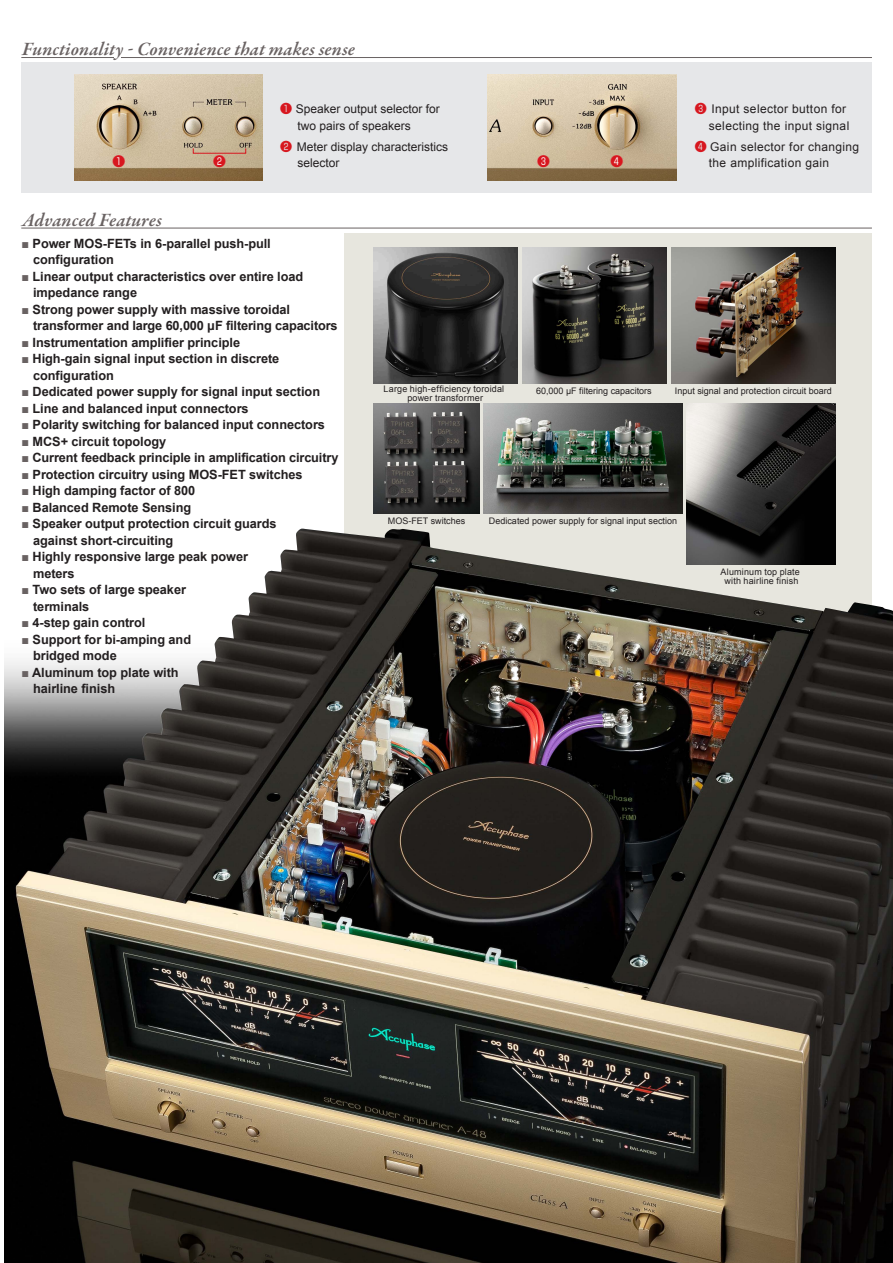
<style>
.page{position:relative;width:893px;height:1263px;background:#fff}
.page>*{position:absolute;margin:0;border:0;box-sizing:border-box;transform-origin:0 0}
.t1{font:25.5px "Arial";color:#fff}
.t2{font:italic 600 19.2px "Garamond Premr Pro";letter-spacing:.005em;color:#696262}
.t3{font:700 12.75px/16.5px "Arial";letter-spacing:-.005em;color:#231f20}
.t4{font:12px/16.5px "Arial";letter-spacing:.03em;color:#231f20;text-align:right}
.t5{font:12px/16.5px "Arial";color:#231f20}
.t6{font:9px "Arial";color:#231f20}
.t7{font:9px/9px "Arial";letter-spacing:.02em;color:#231f20;text-align:center}
.s1{font-family:"Shin Go Pro";font-size:12.75px;color:#d7171f}
.s2{font-family:"Shin Go Pro";color:#d7171f}
.s3{font-weight:400;color:#696262}
</style>
<div class="page">
<img style="left:4px;top:192px;width:889px;height:1071px">
<div style="left:344px;top:234px;width:528px;height:400px;background:#e7e6de"></div>
<img style="left:16px;top:529px;width:856px;height:734px">
<div style="left:21px;top:62px;width:851px;height:130px;background:#e6e7e9"></div>
<img style="left:687px;top:404px;width:148px;height:161px">
<img style="left:373px;top:404px;width:106px;height:109px">
<img style="left:484px;top:404px;width:198px;height:109px">
<img style="left:522px;top:247px;width:145px;height:136px">
<img style="left:671px;top:247px;width:164px;height:136px">
<img style="left:373px;top:247px;width:145px;height:136px">
<img style="left:74px;top:74px;width:189px;height:106px">
<img style="left:487px;top:74px;width:189px;height:106px">
<div style="left:193px;top:148px;width:53px;height:6px;border:1px solid #d7171f"></div>
<hr style="left:21px;top:228px;width:851px;height:1px;background:#696262">
<hr style="left:21px;top:57px;width:851px;height:1px;background:#696262">
<h2 class="t2" style="left:22px;top:37px;width:334px">Functionality ‒ Convenience that makes sense</h2>
<h1 class="t1" style="left:111px;top:143px;width:17px">●<span class="s1">❶</span></h1>
<h1 class="t1" style="left:212px;top:143px;width:17px">●<span class="s1">❷</span></h1>
<h2 class="t2" style="left:22px;top:208px;width:141px">Advanced Features</h2>
<p class="t5" style="left:297px;top:101px;width:144px;text-indent:-17px"><span class="s2">❶</span> Speaker output selector for two pairs of speakers</p>
<p class="t5" style="left:297px;top:139px;width:152px;text-indent:-17px"><span class="s2">❷</span> Meter display characteristics selector</p>
<h1 class="t1" style="left:536px;top:143px;width:17px">●<span class="s1">❸</span></h1>
<h1 class="t1" style="left:609px;top:143px;width:17px">●<span class="s1">❹</span></h1>
<p class="t4" style="left:695px;top:101px;width:156px"><span class="s2">❸</span> Input selector button for selecting the input signal</p>
<p class="t4" style="left:709px;top:139px;width:152px;text-align:left;text-indent:-14px"><span class="s2">❹</span> Gain selector for changing the amplification gain</p>
<p class="t3" style="left:33px;top:235px;width:239px;text-indent:-12px"><span class="s3">■</span> Power MOS-FETs in 6-parallel push-pull configuration</p>
<p class="t3" style="left:33px;top:268px;width:272px;text-indent:-12px"><span class="s3">■</span> Linear output characteristics over entire load impedance range</p>
<p class="t3" style="left:33px;top:301px;width:306px;text-indent:-12px"><span class="s3">■</span> Strong power supply with massive toroidal transformer and large 60,000 μF filtering capacitors</p>
<p class="t3" style="left:21px;top:334px;width:220px"><span class="s3">■</span> Instrumentation amplifier principle</p>
<p class="t3" style="left:33px;top:351px;width:248px;text-indent:-12px"><span class="s3">■</span> High-gain signal input section in discrete configuration</p>
<p class="t3" style="left:21px;top:384px;width:300px"><span class="s3">■</span> Dedicated power supply for signal input section</p>
<p class="t3" style="left:21px;top:400px;width:229px"><span class="s3">■</span> Line and balanced input connectors</p>
<p class="t3" style="left:21px;top:417px;width:305px"><span class="s3">■</span> Polarity switching for balanced input connectors</p>
<p class="t3" style="left:21px;top:433px;width:146px"><span class="s3">■</span> MCS+ circuit topology</p>
<p class="t3" style="left:21px;top:450px;width:318px"><span class="s3">■</span> Current feedback principle in amplification circuitry</p>
<p class="t3" style="left:21px;top:466px;width:283px"><span class="s3">■</span> Protection circuitry using MOS-FET switches</p>
<p class="t3" style="left:21px;top:483px;width:175px"><span class="s3">■</span> High damping factor of 800</p>
<p class="t3" style="left:21px;top:499px;width:171px"><span class="s3">■</span> Balanced Remote Sensing</p>
<p class="t3" style="left:33px;top:516px;width:245px;text-indent:-12px"><span class="s3">■</span> Speaker output protection circuit guards against short-circuiting</p>
<p class="t3" style="left:33px;top:549px;width:216px;text-indent:-12px"><span class="s3">■</span> Highly responsive large peak power meters</p>
<p class="t3" style="left:33px;top:582px;width:154px;text-indent:-12px"><span class="s3">■</span> Two sets of large speaker terminals</p>
<p class="t3" style="left:21px;top:615px;width:126px"><span class="s3">■</span> 4-step gain control</p>
<p class="t3" style="left:33px;top:631px;width:159px;text-indent:-12px"><span class="s3">■</span> Support for bi-amping and bridged mode</p>
<p class="t3" style="left:33px;top:664px;width:147px;text-indent:-12px"><span class="s3">■</span> Aluminum top plate with hairline finish</p>
<p class="t7" style="left:384px;top:385px;width:122px">Large high-efficiency toroidal power transformer</p>
<p class="t6" style="left:536px;top:385px;width:117px">60,000 μF filtering capacitors</p>
<p class="t6" style="left:675px;top:385px;width:159px">Input signal and protection circuit board</p>
<p class="t6" style="left:388px;top:515px;width:79px">MOS-FET switches</p>
<p class="t6" style="left:489px;top:515px;width:190px">Dedicated power supply for signal input section</p>
<p class="t7" style="left:721px;top:568px;width:81px">Aluminum top plate with hairline finish</p>
</div>
